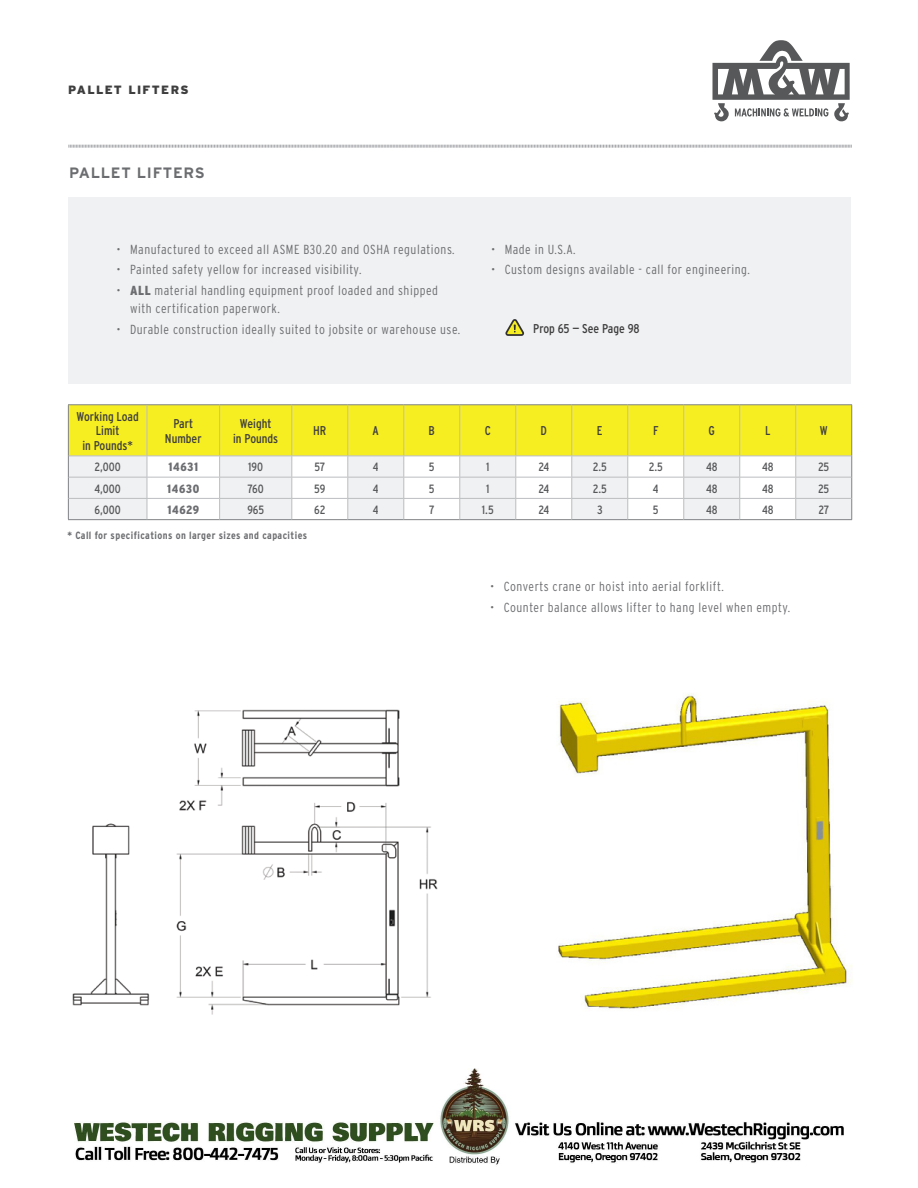
<style>
.page{position:relative;width:918px;height:1188px;background:#fff}
.page>*{position:absolute;margin:0;border:0;box-sizing:border-box;transform-origin:0 0}
.t1{font:700 15px "Interstate";letter-spacing:.05em;color:#6c6d70}
.t2{font:300 condensed 13.2px/18px "Interstate";letter-spacing:.04em;color:#6c6d70}
.t3{font:condensed 12.75px/14.7px "Interstate";color:#3e3e3f;text-align:center}
.t4{font:condensed 12px "Interstate";letter-spacing:-.005em;color:#57585a}
.t5{font:900 condensed 12px "Interstate";letter-spacing:.045em;color:#6c6d70}
.t6{font:900 12px "Interstate";letter-spacing:.105em;color:#3e3e3f}
.t7{font:700 condensed 10.5px "Interstate";letter-spacing:.04em;color:#6c6d70}
.s1{font-weight:900}
</style>
<div class="page">
<svg style="left:712px;top:40px;width:138px;height:81px"></svg>
<svg style="left:68px;top:144px;width:784px;height:4px;background:#d2d3d5"></svg>
<div style="left:68px;top:197px;width:783px;height:187px;background:#f0f1f2"></div>
<img style="left:558px;top:693px;width:294px;height:316px">
<img style="left:72px;top:710px;width:366px;height:304px">
<hr style="left:68px;top:404px;width:79px;height:1px;background:#808285">
<hr style="left:147px;top:404px;width:73px;height:1px;background:#808285">
<hr style="left:220px;top:404px;width:72px;height:1px;background:#808285">
<hr style="left:292px;top:404px;width:56px;height:1px;background:#808285">
<hr style="left:348px;top:404px;width:56px;height:1px;background:#808285">
<hr style="left:404px;top:404px;width:56px;height:1px;background:#808285">
<hr style="left:460px;top:404px;width:56px;height:1px;background:#808285">
<hr style="left:516px;top:404px;width:56px;height:1px;background:#808285">
<hr style="left:572px;top:404px;width:56px;height:1px;background:#808285">
<hr style="left:628px;top:404px;width:56px;height:1px;background:#808285">
<hr style="left:684px;top:404px;width:56px;height:1px;background:#808285">
<hr style="left:740px;top:404px;width:56px;height:1px;background:#808285">
<hr style="left:796px;top:404px;width:56px;height:1px;background:#808285">
<hr style="left:68px;top:519px;width:79px;height:1px;background:#808285">
<hr style="left:147px;top:519px;width:73px;height:1px;background:#808285">
<hr style="left:220px;top:519px;width:72px;height:1px;background:#808285">
<hr style="left:292px;top:519px;width:56px;height:1px;background:#808285">
<hr style="left:348px;top:519px;width:56px;height:1px;background:#808285">
<hr style="left:404px;top:519px;width:56px;height:1px;background:#808285">
<hr style="left:460px;top:519px;width:56px;height:1px;background:#808285">
<hr style="left:516px;top:519px;width:56px;height:1px;background:#808285">
<hr style="left:572px;top:519px;width:56px;height:1px;background:#808285">
<hr style="left:628px;top:519px;width:56px;height:1px;background:#808285">
<hr style="left:684px;top:519px;width:56px;height:1px;background:#808285">
<hr style="left:740px;top:519px;width:56px;height:1px;background:#808285">
<hr style="left:796px;top:519px;width:56px;height:1px;background:#808285">
<svg style="left:68px;top:405px;width:784px;height:114px"></svg>
<svg style="left:505px;top:319px;width:19px;height:17px"></svg>
<img style="left:75px;top:1068px;width:768px;height:97px">
<p class="t6" style="left:68px;top:83px;width:122px">PALLET LIFTERS</p>
<p class="t1" style="left:69px;top:164px;width:137px">PALLET LIFTERS</p>
<p class="t2" style="left:117px;top:240px;width:340px">• Manufactured to exceed all ASME B30.20 and OSHA regulations.</p>
<p class="t2" style="left:117px;top:260px;width:246px">• Painted safety yellow for increased visibility.</p>
<p class="t2" style="left:130px;top:281px;width:309px;text-indent:-14px">• <span class="s1">ALL</span> material handling equipment proof loaded and shipped with certification paperwork.</p>
<p class="t2" style="left:117px;top:320px;width:345px">• Durable construction ideally suited to jobsite or warehouse use.</p>
<p class="t2" style="left:491px;top:240px;width:86px">• Made in U.S.A.</p>
<p class="t2" style="left:491px;top:260px;width:260px">• Custom designs available - call for engineering.</p>
<p class="t3" style="left:533px;top:321px;width:108px">Prop 65 — See Page 98</p>
<p class="t3" style="left:77px;top:409px;width:64px">Working Load<br>Limit</p>
<p class="t3" style="left:82px;top:438px;width:52px">in Pounds*</p>
<p class="t3" style="left:173px;top:416px;width:21px">Part</p>
<p class="t3" style="left:165px;top:431px;width:38px">Number</p>
<p class="t3" style="left:240px;top:416px;width:33px">Weight</p>
<p class="t3" style="left:233px;top:431px;width:47px">in Pounds</p>
<p class="t3" style="left:313px;top:424px;width:15px">HR</p>
<p class="t3" style="left:373px;top:424px;width:8px">A</p>
<p class="t3" style="left:429px;top:424px;width:8px">B</p>
<p class="t3" style="left:485px;top:424px;width:8px">C</p>
<p class="t3" style="left:541px;top:424px;width:8px">D</p>
<p class="t3" style="left:597px;top:424px;width:7px">E</p>
<p class="t3" style="left:653px;top:424px;width:7px">F</p>
<p class="t3" style="left:708px;top:424px;width:8px">G</p>
<p class="t3" style="left:765px;top:424px;width:7px">L</p>
<p class="t3" style="left:820px;top:424px;width:9px">W</p>
<p class="t4" style="left:95px;top:460px;width:28px">2,000</p>
<p class="t5" style="left:169px;top:460px;width:31px">14631</p>
<p class="t4" style="left:248px;top:460px;width:16px">190</p>
<p class="t4" style="left:314px;top:460px;width:12px">57</p>
<p class="t4" style="left:373px;top:460px;width:7px">4</p>
<p class="t4" style="left:429px;top:460px;width:7px">5</p>
<p class="t4" style="left:486px;top:460px;width:5px">1</p>
<p class="t4" style="left:538px;top:460px;width:12px">24</p>
<p class="t4" style="left:593px;top:460px;width:16px">2.5</p>
<p class="t4" style="left:649px;top:460px;width:16px">2.5</p>
<p class="t4" style="left:706px;top:460px;width:13px">48</p>
<p class="t4" style="left:762px;top:460px;width:13px">48</p>
<p class="t4" style="left:818px;top:460px;width:13px">25</p>
<p class="t4" style="left:95px;top:482px;width:28px">4,000</p>
<p class="t5" style="left:167px;top:482px;width:33px">14630</p>
<p class="t4" style="left:248px;top:482px;width:18px">760</p>
<p class="t4" style="left:314px;top:482px;width:13px">59</p>
<p class="t4" style="left:373px;top:482px;width:7px">4</p>
<p class="t4" style="left:429px;top:482px;width:7px">5</p>
<p class="t4" style="left:486px;top:482px;width:5px">1</p>
<p class="t4" style="left:539px;top:482px;width:12px">24</p>
<p class="t4" style="left:593px;top:482px;width:16px">2.5</p>
<p class="t4" style="left:653px;top:482px;width:7px">4</p>
<p class="t4" style="left:706px;top:482px;width:13px">48</p>
<p class="t4" style="left:762px;top:482px;width:13px">48</p>
<p class="t4" style="left:818px;top:482px;width:13px">25</p>
<p class="t4" style="left:95px;top:503px;width:28px">6,000</p>
<p class="t5" style="left:168px;top:503px;width:33px">14629</p>
<p class="t4" style="left:247px;top:503px;width:18px">965</p>
<p class="t4" style="left:314px;top:503px;width:13px">62</p>
<p class="t4" style="left:373px;top:503px;width:7px">4</p>
<p class="t4" style="left:429px;top:503px;width:7px">7</p>
<p class="t4" style="left:482px;top:503px;width:13px">1.5</p>
<p class="t4" style="left:539px;top:503px;width:12px">24</p>
<p class="t4" style="left:597px;top:503px;width:7px">3</p>
<p class="t4" style="left:653px;top:503px;width:7px">5</p>
<p class="t4" style="left:706px;top:503px;width:13px">48</p>
<p class="t4" style="left:762px;top:503px;width:13px">48</p>
<p class="t4" style="left:818px;top:503px;width:12px">27</p>
<p class="t7" style="left:68px;top:529px;width:241px">* Call for specifications on larger sizes and capacities</p>
<p class="t2" style="left:490px;top:577px;width:235px">• Converts crane or hoist into aerial forklift.</p>
<p class="t2" style="left:490px;top:598px;width:301px">• Counter balance allows lifter to hang level when empty.</p>
</div>
